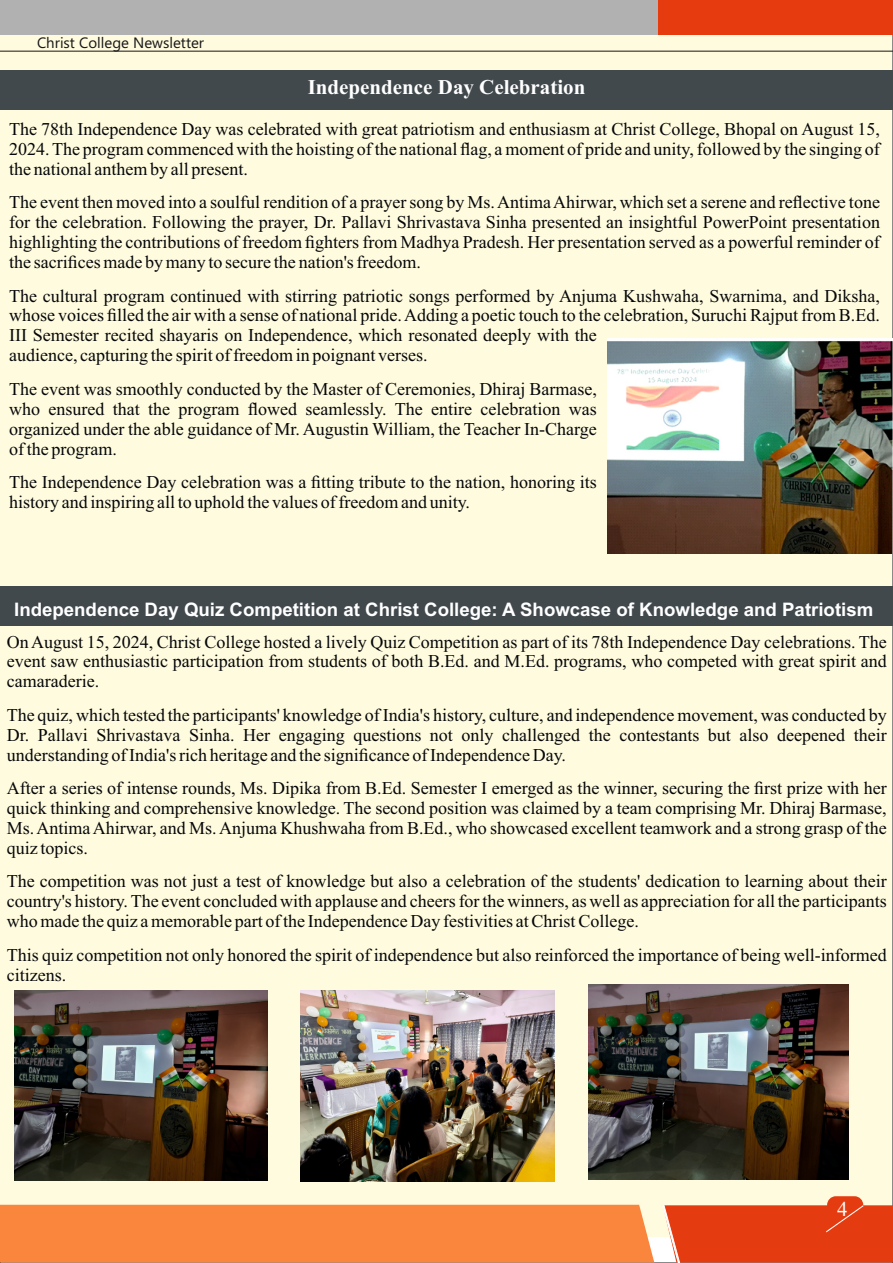
<style>
.page{position:relative;width:893px;height:1263px;background:#fff}
.page>*{position:absolute;margin:0;border:0;box-sizing:border-box;transform-origin:0 0}
.t1{font:700 21px "Times New Roman";color:#fff}
.t2{font:21px "Times New Roman";color:#fff}
.t3{font:700 18.6px "Arial";color:#fff}
.t4{font:18px/20px "Times New Roman";color:#05070a;text-align:justify}
.t5{font:15px "Ebrima";color:#151616}
</style>
<div class="page">
<div style="left:0;top:0;width:892px;height:1234px;background:#fffbde"></div>
<div style="left:0;top:1205px;width:654px;height:57px;background:#fa853d"></div>
<div style="left:827px;top:1196px;width:36px;height:24px;background:#e53b10;border-radius:9px"></div>
<svg style="left:662px;top:1200px;width:231px;height:63px"></svg>
<div style="left:0;top:0;width:893px;height:35px;background:#b2b1b2"></div>
<div style="left:658px;top:0;width:235px;height:35px;background:#e53b0f"></div>
<hr style="left:0;top:51px;width:893px;height:1px;background:#151616">
<div style="left:0;top:70px;width:892px;height:39px;background:#41494d"></div>
<img style="left:608px;top:339px;width:285px;height:215px">
<div style="left:0;top:586px;width:892px;height:39px;background:#41494d"></div>
<img style="left:14px;top:991px;width:253px;height:189px">
<img style="left:589px;top:985px;width:260px;height:195px">
<img style="left:300px;top:991px;width:255px;height:190px">
<p class="t5" style="left:37px;top:37px;width:169px">Christ College Newsletter</p>
<p class="t1" style="left:308px;top:80px;width:279px">Independence Day Celebration</p>
<p class="t4" style="left:9px;top:121px;width:872px">The 78th Independence Day was celebrated with great patriotism and enthusiasm at Christ College, Bhopal on August 15, 2024. The program commenced with the hoisting of the national flag, a moment of pride and unity, followed by the singing of the national anthem by all present.</p>
<p class="t4" style="left:9px;top:194px;width:872px">The event then moved into a soulful rendition of a prayer song by Ms. Antima Ahirwar, which set a serene and reflective tone for the celebration. Following the prayer, Dr. Pallavi Shrivastava Sinha presented an insightful PowerPoint presentation highlighting the contributions of freedom fighters from Madhya Pradesh. Her presentation served as a powerful reminder of the sacrifices made by many to secure the nation's freedom.</p>
<p class="t4" style="left:9px;top:287px;width:872px;text-align:left">The cultural program continued with stirring patriotic songs performed by Anjuma Kushwaha, Swarnima, and Diksha, whose voices filled the air with a sense of national pride. Adding a poetic touch to the celebration, Suruchi Rajput from B.Ed.<br>III Semester recited shayaris on Independence, which resonated deeply with the<br>audience, capturing the spirit of freedom in poignant verses.</p>
<p class="t4" style="left:9px;top:380px;width:589px">The event was smoothly conducted by the Master of Ceremonies, Dhiraj Barmase, who ensured that the program flowed seamlessly. The entire celebration was organized under the able guidance of Mr. Augustin William, the Teacher In-Charge of the program.</p>
<p class="t4" style="left:9px;top:474px;width:589px">The Independence Day celebration was a fitting tribute to the nation, honoring its history and inspiring all to uphold the values of freedom and unity.</p>
<p class="t3" style="left:14px;top:603px;width:861px">Independence Day Quiz Competition at Christ College: A Showcase of Knowledge and Patriotism</p>
<p class="t4" style="left:7px;top:633px;width:881px">On August 15, 2024, Christ College hosted a lively Quiz Competition as part of its 78th Independence Day celebrations. The event saw enthusiastic participation from students of both B.Ed. and M.Ed. programs, who competed with great spirit and camaraderie.</p>
<p class="t4" style="left:7px;top:706px;width:881px">The quiz, which tested the participants' knowledge of India's history, culture, and independence movement, was conducted by Dr. Pallavi Shrivastava Sinha. Her engaging questions not only challenged the contestants but also deepened their understanding of India's rich heritage and the significance of Independence Day.</p>
<p class="t4" style="left:7px;top:780px;width:881px">After a series of intense rounds, Ms. Dipika from B.Ed. Semester I emerged as the winner, securing the first prize with her quick thinking and comprehensive knowledge. The second position was claimed by a team comprising Mr. Dhiraj Barmase, Ms. Antima Ahirwar, and Ms. Anjuma Khushwaha from B.Ed., who showcased excellent teamwork and a strong grasp of the quiz topics.</p>
<p class="t4" style="left:7px;top:873px;width:881px">The competition was not just a test of knowledge but also a celebration of the students' dedication to learning about their country's history. The event concluded with applause and cheers for the winners, as well as appreciation for all the participants who made the quiz a memorable part of the Independence Day festivities at Christ College.</p>
<p class="t4" style="left:7px;top:946px;width:881px">This quiz competition not only honored the spirit of independence but also reinforced the importance of being well-informed citizens.</p>
<p class="t2" style="left:837px;top:1202px;width:12px">4</p>
</div>
